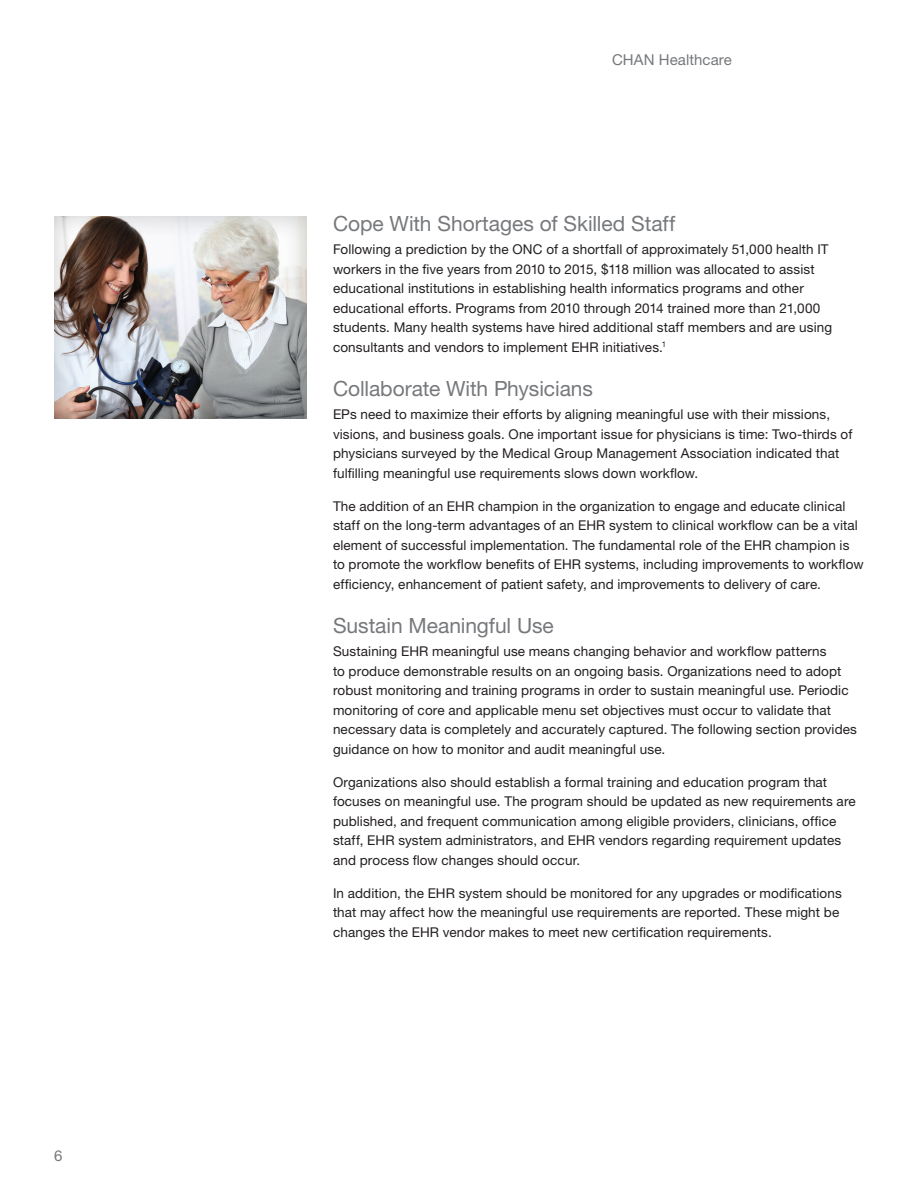
<style>
.page{position:relative;width:918px;height:1188px;background:#fff}
.page>*{position:absolute;margin:0;border:0;box-sizing:border-box;transform-origin:0 0}
.t1{font:21px "Helvetica Neue LT Std";letter-spacing:-.005em;color:#76787b}
.t2{font:15px "Helvetica Neue LT Std";letter-spacing:.005em;color:#76787b}
.t3{font:13.5px/19.5px "Helvetica Neue LT Std";letter-spacing:.01em;color:#231f20}
</style>
<div class="page">
<div style="left:53px;top:213px;width:255px;height:206px;background:#231f20;opacity:.25"></div>
<p class="t2" style="left:54px;top:1147px;width:10px">6</p>
<p class="t2" style="left:612px;top:50px;width:122px">CHAN Healthcare</p>
<h1 class="t1" style="left:333px;top:211px;width:344px">Cope With Shortages of Skilled Staff</h1>
<p class="t3" style="left:333px;top:240px;width:501px">Following a prediction by the ONC of a shortfall of approximately 51,000 health IT workers in the five years from 2010 to 2015, $118 million was allocated to assist educational institutions in establishing health informatics programs and other educational efforts. Programs from 2010 through 2014 trained more than 21,000 students. Many health systems have hired additional staff members and are using consultants and vendors to implement EHR initiatives.<sup>1</sup></p>
<h1 class="t1" style="left:333px;top:376px;width:262px">Collaborate With Physicians</h1>
<p class="t3" style="left:333px;top:405px;width:521px">EPs need to maximize their efforts by aligning meaningful use with their missions, visions, and business goals. One important issue for physicians is time: Two-thirds of physicians surveyed by the Medical Group Management Association indicated that fulfilling meaningful use requirements slows down workflow.</p>
<p class="t3" style="left:333px;top:496px;width:532px">The addition of an EHR champion in the organization to engage and educate clinical staff on the long-term advantages of an EHR system to clinical workflow can be a vital element of successful implementation. The fundamental role of the EHR champion is to promote the workflow benefits of EHR systems, including improvements to workflow efficiency, enhancement of patient safety, and improvements to delivery of care.</p>
<h1 class="t1" style="left:333px;top:613px;width:222px">Sustain Meaningful Use</h1>
<p class="t3" style="left:333px;top:642px;width:526px">Sustaining EHR meaningful use means changing behavior and workflow patterns<br>to produce demonstrable results on an ongoing basis. Organizations need to adopt robust monitoring and training programs in order to sustain meaningful use. Periodic monitoring of core and applicable menu set objectives must occur to validate that necessary data is completely and accurately captured. The following section provides guidance on how to monitor and audit meaningful use.</p>
<p class="t3" style="left:333px;top:772px;width:524px">Organizations also should establish a formal training and education program that focuses on meaningful use. The program should be updated as new requirements are published, and frequent communication among eligible providers, clinicians, office staff, EHR system administrators, and EHR vendors regarding requirement updates and process flow changes should occur.</p>
<p class="t3" style="left:333px;top:883px;width:510px">In addition, the EHR system should be monitored for any upgrades or modifications that may affect how the meaningful use requirements are reported. These might be changes the EHR vendor makes to meet new certification requirements.</p>
</div>
